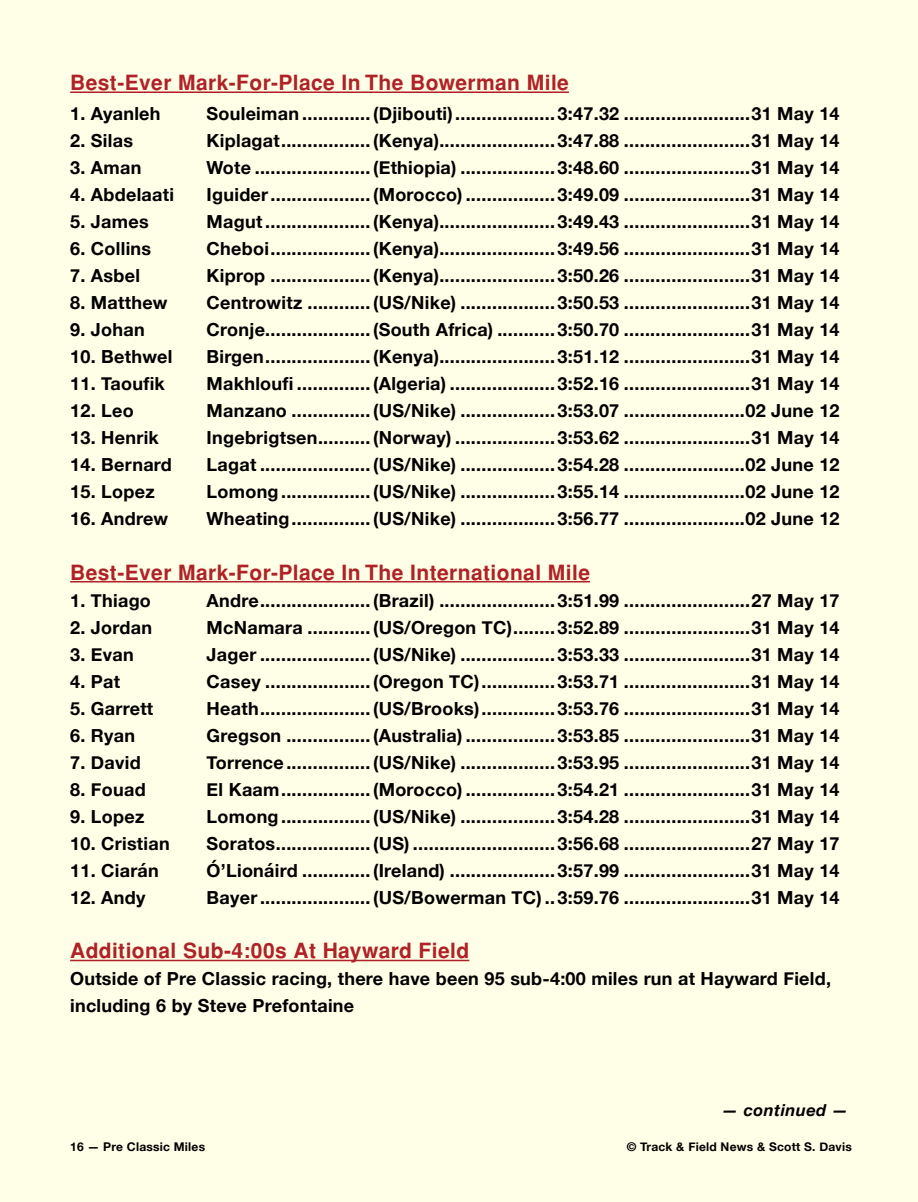
<style>
.page{position:relative;width:918px;height:1202px;background:#fffee6}
.page>*{position:absolute;margin:0;border:0;box-sizing:border-box;transform-origin:0 0}
.t1{font:700 21px "Helvetica";letter-spacing:.02em;color:#af2227}
.t2{font:700 18px/27px "Helvetica Neue";letter-spacing:.015em;color:#000}
.t3{font:italic 700 16.5px "Helvetica Neue";letter-spacing:.025em;color:#000}
.t4{font:700 12px "Helvetica Neue";letter-spacing:.02em;color:#000}
</style>
<div class="page">
<hr style="left:70px;top:91px;width:499px;height:2px;background:#af2227">
<hr style="left:70px;top:581px;width:520px;height:1px;background:#af2227">
<hr style="left:70px;top:959px;width:399px;height:2px;background:#af2227">
<p class="t1" style="left:70px;top:70px;width:500px">Best-Ever Mark-For-Place In The Bowerman Mile</p>
<p class="t2" style="left:70px;top:101px;width:92px">1. Ayanleh</p>
<p class="t2" style="left:207px;top:101px;width:635px">Souleiman .............(Djibouti)................... 3:47.32 ........................31 May 14</p>
<p class="t2" style="left:70px;top:128px;width:64px">2. Silas</p>
<p class="t2" style="left:207px;top:128px;width:635px">Kiplagat.................(Kenya)...................... 3:47.88 ........................31 May 14</p>
<p class="t2" style="left:70px;top:155px;width:73px">3. Aman</p>
<p class="t2" style="left:207px;top:155px;width:635px">Wote ......................(Ethiopia) .................. 3:48.60 ........................31 May 14</p>
<p class="t2" style="left:70px;top:182px;width:105px">4. Abdelaati</p>
<p class="t2" style="left:207px;top:182px;width:635px">Iguider...................(Morocco) ................. 3:49.09 ........................31 May 14</p>
<p class="t2" style="left:70px;top:209px;width:80px">5. James</p>
<p class="t2" style="left:207px;top:209px;width:635px">Magut....................(Kenya)...................... 3:49.43 ........................31 May 14</p>
<p class="t2" style="left:70px;top:236px;width:83px">6. Collins</p>
<p class="t2" style="left:207px;top:236px;width:635px">Cheboi...................(Kenya)...................... 3:49.56 ........................31 May 14</p>
<p class="t2" style="left:70px;top:263px;width:71px">7. Asbel</p>
<p class="t2" style="left:207px;top:263px;width:635px">Kiprop ...................(Kenya)...................... 3:50.26 ........................31 May 14</p>
<p class="t2" style="left:70px;top:290px;width:99px">8. Matthew</p>
<p class="t2" style="left:207px;top:290px;width:635px">Centrowitz ............(US/Nike) .................. 3:50.53 ........................31 May 14</p>
<p class="t2" style="left:70px;top:317px;width:76px">9. Johan</p>
<p class="t2" style="left:207px;top:317px;width:635px">Cronje....................(South Africa) ........... 3:50.70 ........................31 May 14</p>
<p class="t2" style="left:70px;top:344px;width:104px">10. Bethwel</p>
<p class="t2" style="left:207px;top:344px;width:635px">Birgen....................(Kenya)...................... 3:51.12 ........................31 May 14</p>
<p class="t2" style="left:70px;top:371px;width:96px">11. Taoufik</p>
<p class="t2" style="left:207px;top:371px;width:635px">Makhloufi ..............(Algeria) .................... 3:52.16 ........................31 May 14</p>
<p class="t2" style="left:70px;top:398px;width:65px">12. Leo</p>
<p class="t2" style="left:207px;top:398px;width:635px">Manzano ...............(US/Nike) .................. 3:53.07 .......................02 June 12</p>
<p class="t2" style="left:70px;top:425px;width:90px">13. Henrik</p>
<p class="t2" style="left:207px;top:425px;width:635px">Ingebrigtsen..........(Norway) ................... 3:53.62 ........................31 May 14</p>
<p class="t2" style="left:70px;top:452px;width:103px">14. Bernard</p>
<p class="t2" style="left:207px;top:452px;width:635px">Lagat .....................(US/Nike) .................. 3:54.28 .......................02 June 12</p>
<p class="t2" style="left:70px;top:479px;width:86px">15. Lopez</p>
<p class="t2" style="left:207px;top:479px;width:635px">Lomong.................(US/Nike) .................. 3:55.14 .......................02 June 12</p>
<p class="t2" style="left:70px;top:506px;width:100px">16. Andrew</p>
<p class="t2" style="left:207px;top:506px;width:635px">Wheating...............(US/Nike) .................. 3:56.77 .......................02 June 12</p>
<p class="t1" style="left:70px;top:560px;width:521px">Best-Ever Mark-For-Place In The International Mile</p>
<p class="t2" style="left:70px;top:587px;width:82px">1. Thiago</p>
<p class="t2" style="left:207px;top:587px;width:635px">Andre.....................(Brazil) ...................... 3:51.99 ........................27 May 17</p>
<p class="t2" style="left:70px;top:614px;width:83px">2. Jordan</p>
<p class="t2" style="left:207px;top:614px;width:635px">McNamara ............(US/Oregon TC)........ 3:52.89 ........................31 May 14</p>
<p class="t2" style="left:70px;top:641px;width:65px">3. Evan</p>
<p class="t2" style="left:207px;top:641px;width:635px">Jager .....................(US/Nike) .................. 3:53.33 ........................31 May 14</p>
<p class="t2" style="left:70px;top:668px;width:52px">4. Pat</p>
<p class="t2" style="left:207px;top:668px;width:635px">Casey ....................(Oregon TC).............. 3:53.71 ........................31 May 14</p>
<p class="t2" style="left:70px;top:695px;width:85px">5. Garrett</p>
<p class="t2" style="left:207px;top:695px;width:635px">Heath.....................(US/Brooks).............. 3:53.76 ........................31 May 14</p>
<p class="t2" style="left:70px;top:722px;width:66px">6. Ryan</p>
<p class="t2" style="left:207px;top:722px;width:635px">Gregson ................(Australia) ................. 3:53.85 ........................31 May 14</p>
<p class="t2" style="left:70px;top:749px;width:72px">7. David</p>
<p class="t2" style="left:207px;top:749px;width:635px">Torrence................(US/Nike) .................. 3:53.95 ........................31 May 14</p>
<p class="t2" style="left:70px;top:776px;width:77px">8. Fouad</p>
<p class="t2" style="left:207px;top:776px;width:635px">El Kaam.................(Morocco) ................. 3:54.21 ........................31 May 14</p>
<p class="t2" style="left:70px;top:803px;width:76px">9. Lopez</p>
<p class="t2" style="left:207px;top:803px;width:635px">Lomong.................(US/Nike) .................. 3:54.28 ........................31 May 14</p>
<p class="t2" style="left:70px;top:830px;width:101px">10. Cristian</p>
<p class="t2" style="left:207px;top:830px;width:635px">Soratos..................(US) ........................... 3:56.68 ........................27 May 17</p>
<p class="t2" style="left:70px;top:857px;width:90px">11. Ciarán</p>
<p class="t2" style="left:207px;top:857px;width:635px">Ó’Lionáird .............(Ireland) .................... 3:57.99 ........................31 May 14</p>
<p class="t2" style="left:70px;top:884px;width:77px">12. Andy</p>
<p class="t2" style="left:207px;top:884px;width:635px">Bayer.....................(US/Bowerman TC) .. 3:59.76 ........................31 May 14</p>
<p class="t1" style="left:70px;top:938px;width:401px">Additional Sub-4:00s At Hayward Field</p>
<p class="t2" style="left:70px;top:965px;width:762px">Outside of Pre Classic racing, there have been 95 sub-4:00 miles run at Hayward Field, including 6 by Steve Prefontaine</p>
<p class="t3" style="left:722px;top:1097px;width:128px">— continued —</p>
<p class="t4" style="left:70px;top:1137px;width:136px">16 — Pre Classic Miles</p>
<p class="t4" style="left:627px;top:1137px;width:227px">© Track &amp; Field News &amp; Scott S. Davis</p>
</div>
